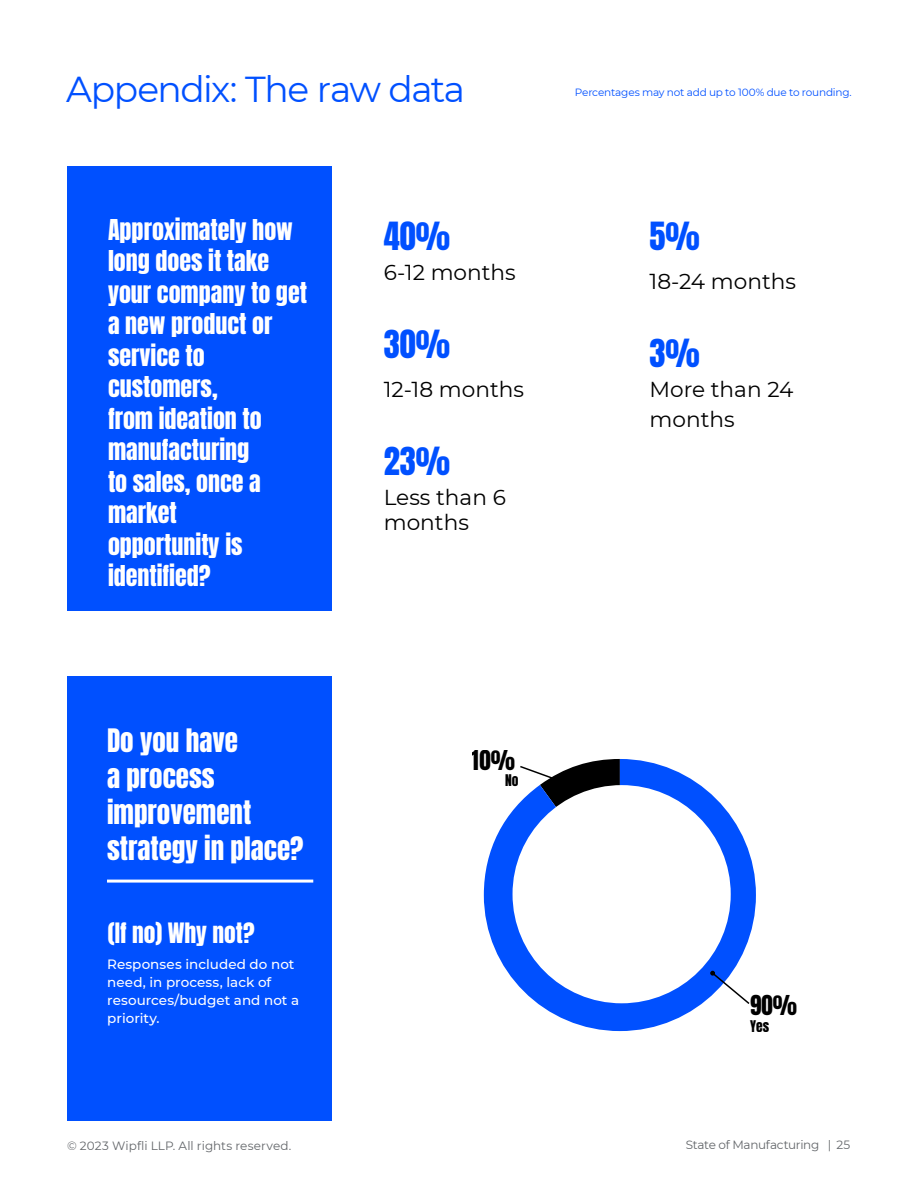
<style>
.page{position:relative;width:918px;height:1188px;background:#fff}
.page>*{position:absolute;margin:0;border:0;box-sizing:border-box;transform-origin:0 0}
.t1{font:36px "Montserrat";letter-spacing:-.04em;color:#0050ff}
.t2{font:32.4px "Anton";color:#0050ff}
.t3{font:27px/36px "Anton";color:#fff}
.t4{font:24px/31.5px "Anton";color:#fff}
.t5{font:23.4px "Anton";color:#fff}
.t6{font:22.95px "Anton";color:#000}
.t7{font:21.6px/25.5px "Montserrat";color:#000}
.t8{font:500 13.5px/18px "Montserrat";letter-spacing:.005em;color:#fff}
.t9{font:13.5px "Anton";color:#000}
.t10{font:12px "Montserrat";color:#63666a}
.t11{font:12px "Montserrat";letter-spacing:-.025em;color:#63666a}
.t12{font:10.5px "Montserrat";letter-spacing:-.015em;color:#0050ff}
</style>
<div class="page">
<div style="left:68px;top:166px;width:264px;height:445px;background:#0050ff"></div>
<div style="left:68px;top:676px;width:264px;height:444px;background:#0050ff"></div>
<svg style="left:484px;top:759px;width:272px;height:272px;fill:#0050ff"></svg>
<div style="left:513px;top:785px;width:218px;height:218px;background:#fff;border-radius:50%"></div>
<svg style="left:518px;top:759px;width:102px;height:101px"></svg>
<svg style="left:710px;top:971px;width:41px;height:35px"></svg>
<hr style="left:107px;top:880px;width:206px;height:3px;background:#fff">
<h1 class="t1" style="left:66px;top:65px;width:401px">Appendix: The raw data</h1>
<p class="t4" style="left:108px;top:216px;width:201px">Approximately how long does it take your company to get a new product or service to customers,<br>from ideation to manufacturing<br>to sales, once a market<br>opportunity is identified?</p>
<h2 class="t2" style="left:384px;top:220px;width:68px">40%</h2>
<p class="t7" style="left:384px;top:259px;width:134px">6-12 months</p>
<h2 class="t2" style="left:384px;top:328px;width:68px">30%</h2>
<p class="t7" style="left:384px;top:376px;width:142px">12-18 months</p>
<h2 class="t2" style="left:384px;top:445px;width:68px">23%</h2>
<p class="t7" style="left:384px;top:484px;width:124px">Less than 6 months</p>
<p class="t12" style="left:575px;top:85px;width:279px">Percentages may not add up to 100% due to rounding.</p>
<h2 class="t2" style="left:650px;top:220px;width:52px">5%</h2>
<p class="t7" style="left:650px;top:268px;width:148px">18-24 months</p>
<h2 class="t2" style="left:650px;top:336px;width:52px">3%</h2>
<p class="t7" style="left:650px;top:373px;width:145px;line-height:30.3px">More than 24 months</p>
<p class="t3" style="left:107px;top:724px;width:198px">Do you have<br>a process improvement strategy in place?</p>
<p class="t5" style="left:108px;top:921px;width:148px">(If no) Why not?</p>
<p class="t8" style="left:107px;top:954px;width:194px">Responses included do not need, in process, lack of resources/budget and not a priority.</p>
<p class="t6" style="left:472px;top:749px;width:45px">10%</p>
<p class="t9" style="left:505px;top:774px;width:15px">No</p>
<p class="t6" style="left:750px;top:994px;width:48px">90%</p>
<p class="t9" style="left:750px;top:1019px;width:20px">Yes</p>
<p class="t10" style="left:67px;top:1137px;width:226px">© 2023 Wipfli LLP. All rights reserved.</p>
<p class="t11" style="left:686px;top:1137px;width:166px">State of Manufacturing | 25</p>
</div>
